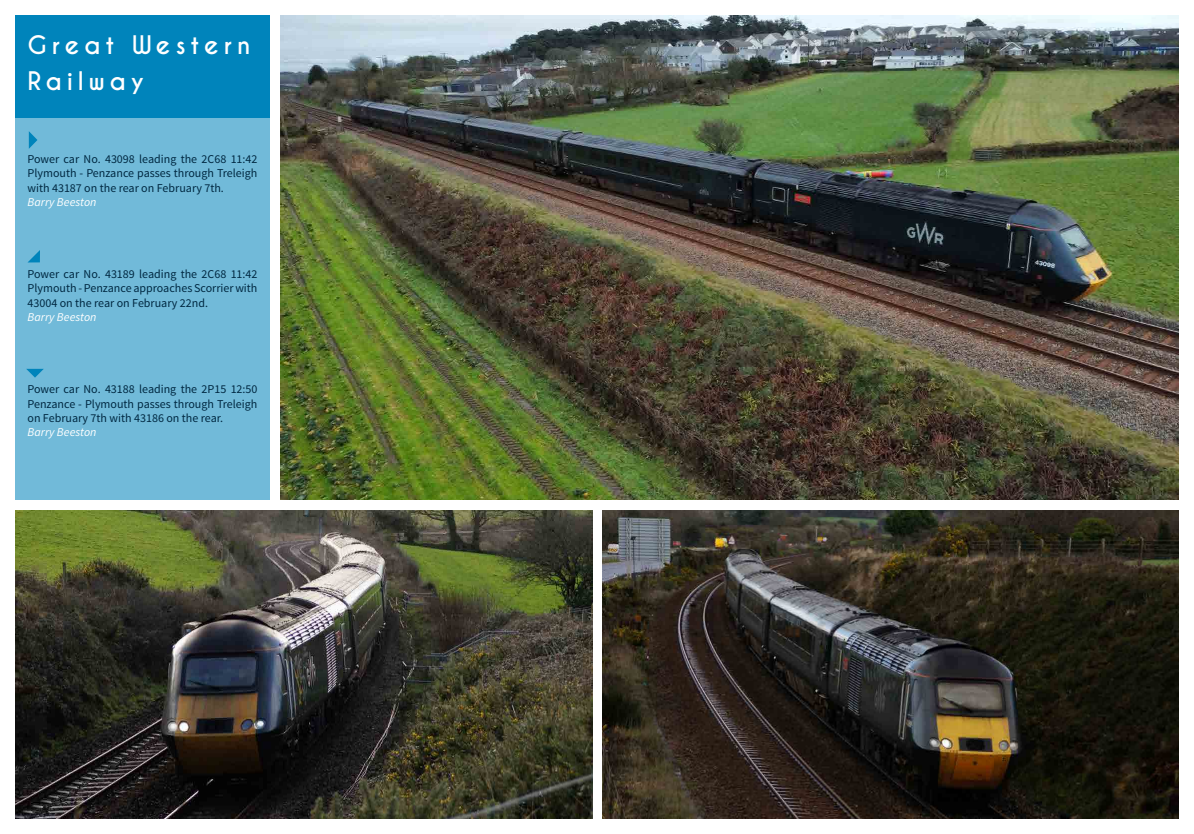
<style>
.page{position:relative;width:1194px;height:834px;background:#fff}
.page>*{position:absolute;margin:0;border:0;box-sizing:border-box;transform-origin:0 0}
.t1{font:700 24px/36px "Caviar Dreams";letter-spacing:.2em;color:#fff}
.t2{font:12px/14.4px "Source Sans Pro";color:#002841;text-align:justify}
.t3{font:italic 12px "Source Sans Pro";color:#fff}
</style>
<div class="page">
<div style="left:15px;top:118px;width:255px;height:382px;background:#71bad9"></div>
<img style="left:280px;top:15px;width:899px;height:485px">
<img style="left:602px;top:510px;width:577px;height:309px">
<img style="left:15px;top:510px;width:577px;height:309px">
<div style="left:15px;top:15px;width:255px;height:103px;background:#0084bb"></div>
<svg style="left:29px;top:131px;width:8px;height:18px"></svg>
<svg style="left:28px;top:250px;width:12px;height:12px"></svg>
<svg style="left:26px;top:369px;width:18px;height:9px"></svg>
<h1 class="t1" style="left:28px;top:28px;width:224px">Great Western<br>Railway</h1>
<p class="t2" style="left:28px;top:152px;width:232px">Power car No. 43098 leading the 2C68 11:42<br>Plymouth - Penzance passes through Treleigh with 43187 on the rear on February 7th.</p>
<p class="t3" style="left:28px;top:195px;width:71px">Barry Beeston</p>
<p class="t2" style="left:28px;top:267px;width:232px">Power car No. 43189 leading the 2C68 11:42<br>Plymouth - Penzance approaches Scorrier with 43004 on the rear on February 22nd.</p>
<p class="t3" style="left:28px;top:310px;width:71px">Barry Beeston</p>
<p class="t2" style="left:28px;top:382px;width:232px">Power car No. 43188 leading the 2P15 12:50<br>Penzance - Plymouth passes through Treleigh on February 7th with 43186 on the rear.</p>
<p class="t3" style="left:28px;top:425px;width:71px">Barry Beeston</p>
</div>
